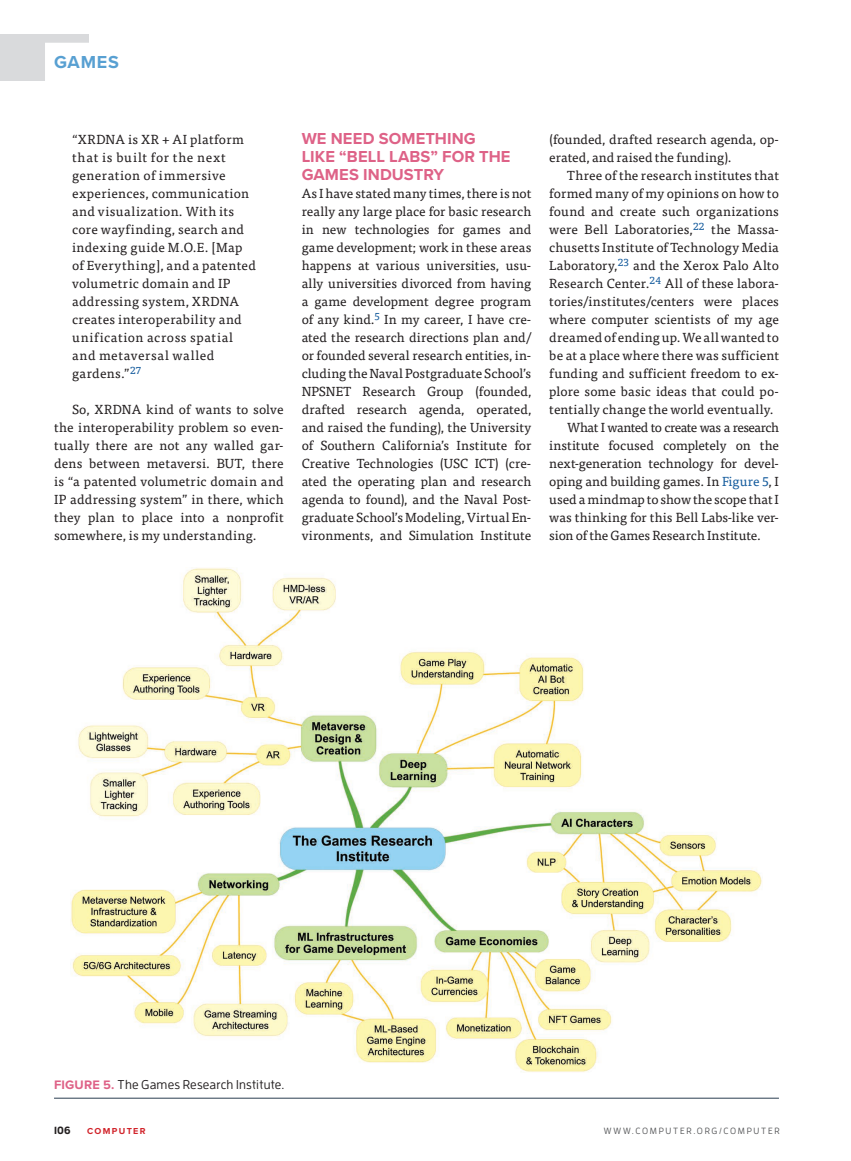
<style>
.page{position:relative;width:851px;height:1161px;background:#fff}
.page>*{position:absolute;margin:0;border:0;box-sizing:border-box;transform-origin:0 0}
.t1{font:700 18px "Proxima Nova";letter-spacing:.045em;color:#58a0d2}
.t2{font:700 16.5px/18px "Proxima Nova";letter-spacing:.005em;color:#de6287}
.t3{font:13.2px/18px "Tisa Pro";letter-spacing:.01em;color:#231f20;text-align:justify}
.t4{font:13.2px/18px "Tisa Pro";letter-spacing:.035em;color:#231f20}
.t5{font:13.2px "Tisa Pro";letter-spacing:-.01em;color:#231f20}
.t6{font:13.2px "Tisa Pro";letter-spacing:-.045em;color:#231f20}
.t7{font:500 12.75px "Enzo OT";letter-spacing:.015em;color:#231f20}
.t8{font:700 10.5px "Enzo OT";color:#231f20}
.t9{font:500 9px "Enzo OT";letter-spacing:.19em;color:#57585a}
.t10{font:700 9px "Proxima Nova";letter-spacing:.145em;color:#d1232a}
.s1{color:#175d9e}
.s2{font-family:"Proxima Nova";font-weight:700;color:#de6287}
</style>
<div class="page">
<div style="left:0;top:34px;width:89px;height:47px;background:#d9dadc"></div>
<div style="left:45px;top:43px;width:82px;height:42px;background:#fff"></div>
<img style="left:71px;top:567px;width:691px;height:505px">
<hr style="left:54px;top:1098px;width:724px;height:1px;background:#2a3d50">
<h1 class="t1" style="left:54px;top:49px;width:67px">GAMES</h1>
<p class="t4" style="left:72px;top:130px;width:185px">“XRDNA is XR + AI platform that is built for the next generation of immersive experiences, communication and visualization. With its core wayfinding, search and indexing guide M.O.E. [Map of Everything], and a patented volumetric domain and IP addressing system, XRDNA creates interoperability and unification across spatial and metaversal walled gardens.”<sup>27</sup></p>
<p class="t3" style="left:54px;top:400px;width:231px;text-indent:18px">So, XRDNA kind of wants to solve the interoperability problem so even&shy;tually there are not any walled gar&shy;dens between metaversi. BUT, there is “a patented volumetric domain and IP addressing system” in there, which they plan to place into a nonprofit somewhere, is my understanding.</p>
<p class="t2" style="left:302px;top:129px;width:210px">WE NEED SOMETHING<br>LIKE “BELL LABS” FOR THE<br>GAMES INDUSTRY</p>
<p class="t3" style="left:301px;top:184px;width:231px">As I have stated many times, there is not really any large place for basic research in new technologies for games and game development; work in these areas happens at various universities, usu&shy;ally universities divorced from having a game development degree program of any kind.<sup>5</sup> In my career, I have cre&shy;ated the research directions plan and/ or founded several research entities, in&shy;cluding the Naval Postgraduate School’s NPSNET Research Group (founded, drafted research agenda, operated, and raised the funding), the University of Southern California’s Institute for Creative Technologies (USC ICT) (cre&shy;ated the operating plan and research agenda to found), and the Naval Post&shy;graduate School’s Modeling, Virtual En&shy;vironments, and Simulation Institute</p>
<p class="t3" style="left:549px;top:130px;width:231px">(founded, drafted research agenda, op-</p>
<p class="t3" style="left:549px;top:148px;width:184px">erated, and raised the funding).</p>
<p class="t3" style="left:567px;top:166px;width:213px">Three of the research institutes that</p>
<p class="t3" style="left:549px;top:184px;width:231px">formed many of my opinions on how to</p>
<p class="t3" style="left:549px;top:202px;width:231px">found and create such organizations</p>
<p class="t3" style="left:549px;top:220px;width:231px">were Bell Laboratories,<sup>22</sup> the Massa-</p>
<p class="t3" style="left:549px;top:238px;width:231px">chusetts Institute of Technology Media</p>
<p class="t3" style="left:549px;top:256px;width:231px">Laboratory,<sup>23</sup> and the Xerox Palo Alto</p>
<p class="t3" style="left:549px;top:274px;width:231px">Research Center.<sup>24</sup> All of these labora-</p>
<p class="t3" style="left:549px;top:292px;width:231px">tories/institutes/centers were places</p>
<p class="t3" style="left:549px;top:310px;width:231px">where computer scientists of my age</p>
<p class="t3" style="left:549px;top:328px;width:231px">dreamed of ending up. We all wanted to</p>
<p class="t3" style="left:549px;top:346px;width:231px">be at a place where there was sufficient</p>
<p class="t3" style="left:549px;top:364px;width:231px">funding and sufficient freedom to ex-</p>
<p class="t3" style="left:549px;top:382px;width:231px">plore some basic ideas that could po-</p>
<p class="t3" style="left:549px;top:400px;width:226px">tentially change the world eventually.</p>
<p class="t6" style="left:567px;top:418px;width:213px">What I wanted to create was a research</p>
<p class="t3" style="left:549px;top:436px;width:231px">institute focused completely on the</p>
<p class="t5" style="left:549px;top:454px;width:231px">next-generation technology for devel-</p>
<p class="t3" style="left:549px;top:472px;width:231px">oping and building games. In <span class="s1">Figure 5</span>, I</p>
<p class="t3" style="left:549px;top:490px;width:231px">used a mindmap to show the scope that I</p>
<p class="t3" style="left:549px;top:508px;width:231px">was thinking for this Bell Labs-like ver-</p>
<p class="t3" style="left:549px;top:526px;width:213px">sion of the Games Research Institute.</p>
<p class="t7" style="left:54px;top:1077px;width:232px"><span class="s2">FIGURE 5.</span> The Games Research Institute.</p>
<p class="t8" style="left:54px;top:1124px;width:18px">106</p>
<p class="t10" style="left:87px;top:1124px;width:60px">COMPUTER</p>
<p class="t9" style="left:603px;top:1126px;width:177px">WWW.COMPUTER.ORG/COMPUTER</p>
</div>
